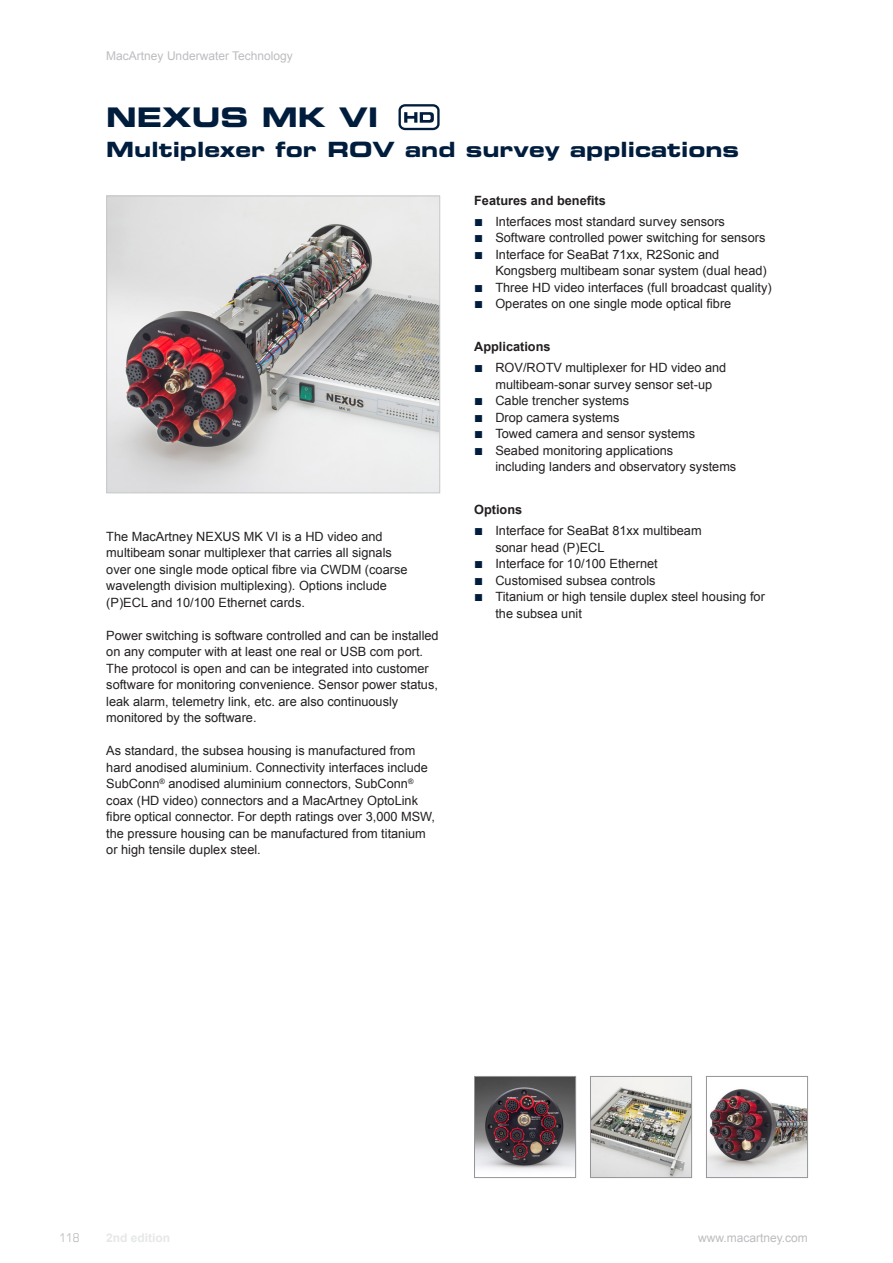
<style>
.page{position:relative;width:893px;height:1263px;background:#fff}
.page>*{position:absolute;margin:0;border:0;box-sizing:border-box;transform-origin:0 0}
.Overskrift{font:27px "Eurostile LT Std Bold Ex 2";color:#001d3d}
.Overskrift_2__linie{font:21px "Eurostile LT Std Bold Ex 2";color:#001d3d}
.Brødtekst{font:12.75px/16.5px "Arial";color:#231f20}
.Rubrik_overskrift{font:700 12.75px "Arial";color:#231f20}
.t1{font:12px "Arial";color:#bcbdc0}
.t2{font:700 12px "Arial";color:#e6e7e9}
.t3{font:condensed 12px "Eurostile LT Std";color:#bcbdc0}
.s1{font-weight:700;font-size:15px;color:#001d3d}
</style>
<div class="page">
<img style="left:108px;top:198px;width:330px;height:293px">
<div style="left:106px;top:196px;width:334px;height:297px;border:1px solid #c7c8ca"></div>
<img style="left:708px;top:1089px;width:98px;height:87px">
<div style="left:706px;top:1076px;width:102px;height:102px;border:1px solid #939598"></div>
<img style="left:592px;top:1078px;width:98px;height:98px">
<div style="left:590px;top:1076px;width:102px;height:102px;border:1px solid #939598"></div>
<img style="left:476px;top:1078px;width:98px;height:92px">
<div style="left:474px;top:1076px;width:102px;height:102px;border:1px solid #939598"></div>
<div style="left:399px;top:104px;width:41px;height:26px;border:2px solid #001d3d;border-radius:5px"></div>
<svg style="left:404px;top:112px;width:30px;height:11px"></svg>
<p class="t1" style="left:106px;top:48px;width:188px">MacArtney Underwater Technology</p>
<p class="Overskrift" style="left:106px;top:98px;width:274px">NEXUS MK VI</p>
<p class="Overskrift_2__linie" style="left:106px;top:134px;width:634px">Multiplexer for ROV and survey applications</p>
<p class="Brødtekst" style="left:106px;top:528px;width:278px">The MacArtney NEXUS MK VI is a HD video and</p>
<p class="Brødtekst" style="left:106px;top:545px;width:303px">multibeam sonar multiplexer that carries all signals over one single mode optical fibre via CWDM (coarse wavelength division multiplexing). Options include (P)ECL and 10/100 Ethernet cards.</p>
<p class="Brødtekst" style="left:106px;top:627px;width:334px">Power switching is software controlled and can be installed on any computer with at least one real or USB com port.<br>The protocol is open and can be integrated into customer software for monitoring convenience. Sensor power status, leak alarm, telemetry link, etc. are also continuously monitored by the software.</p>
<p class="Brødtekst" style="left:106px;top:743px;width:330px">As standard, the subsea housing is manufactured from hard anodised aluminium. Connectivity interfaces include SubConn<sup>®</sup> anodised aluminium connectors, SubConn<sup>® </sup>coax (HD video) connectors and a MacArtney OptoLink fibre optical connector. For depth ratings over 3,000 MSW, the pressure housing can be manufactured from titanium or high tensile duplex steel.</p>
<p class="Rubrik_overskrift" style="left:474px;top:192px;width:133px">Features and benefits</p>
<p class="Brødtekst" style="left:474px;top:213px;width:252px"><span class="s1">■</span> Interfaces most standard survey sensors</p>
<p class="Brødtekst" style="left:474px;top:230px;width:293px"><span class="s1">■</span> Software controlled power switching for sensors</p>
<p class="Brødtekst" style="left:495px;top:246px;width:273px;text-indent:-21px"><span class="s1">■</span> Interface for SeaBat 71xx, R2Sonic and<br>Kongsberg multibeam sonar system (dual head)</p>
<p class="Brødtekst" style="left:474px;top:279px;width:299px"><span class="s1">■</span> Three HD video interfaces (full broadcast quality)</p>
<p class="Brødtekst" style="left:474px;top:296px;width:259px"><span class="s1">■</span> Operates on one single mode optical fibre</p>
<p class="Rubrik_overskrift" style="left:474px;top:338px;width:78px">Applications</p>
<p class="Brødtekst" style="left:474px;top:360px;width:254px;text-align:center"><span class="s1">■</span> ROV/ROTV multiplexer for HD video and multibeam-sonar survey sensor set-up</p>
<p class="Brødtekst" style="left:474px;top:393px;width:157px"><span class="s1">■</span> Cable trencher systems</p>
<p class="Brødtekst" style="left:474px;top:409px;width:147px"><span class="s1">■</span> Drop camera systems</p>
<p class="Brødtekst" style="left:474px;top:426px;width:223px"><span class="s1">■</span> Towed camera and sensor systems</p>
<p class="Brødtekst" style="left:495px;top:442px;width:242px;text-indent:-21px"><span class="s1">■</span> Seabed monitoring applications<br>including landers and observatory systems</p>
<p class="Rubrik_overskrift" style="left:474px;top:501px;width:50px">Options</p>
<p class="Brødtekst" style="left:495px;top:523px;width:208px;text-indent:-21px"><span class="s1">■</span> Interface for SeaBat 81xx multibeam sonar head (P)ECL</p>
<p class="Brødtekst" style="left:474px;top:556px;width:185px"><span class="s1">■</span> Interface for 10/100 Ethernet</p>
<p class="Brødtekst" style="left:474px;top:572px;width:183px"><span class="s1">■</span> Customised subsea controls</p>
<p class="Brødtekst" style="left:495px;top:589px;width:271px;text-indent:-21px"><span class="s1">■</span> Titanium or high tensile duplex steel housing for the subsea unit</p>
<p class="t2" style="left:106px;top:1230px;width:66px">2nd edition</p>
<p class="t3" style="left:60px;top:1231px;width:22px">118</p>
<p class="t1" style="left:698px;top:1230px;width:111px">www.macartney.com</p>
</div>
